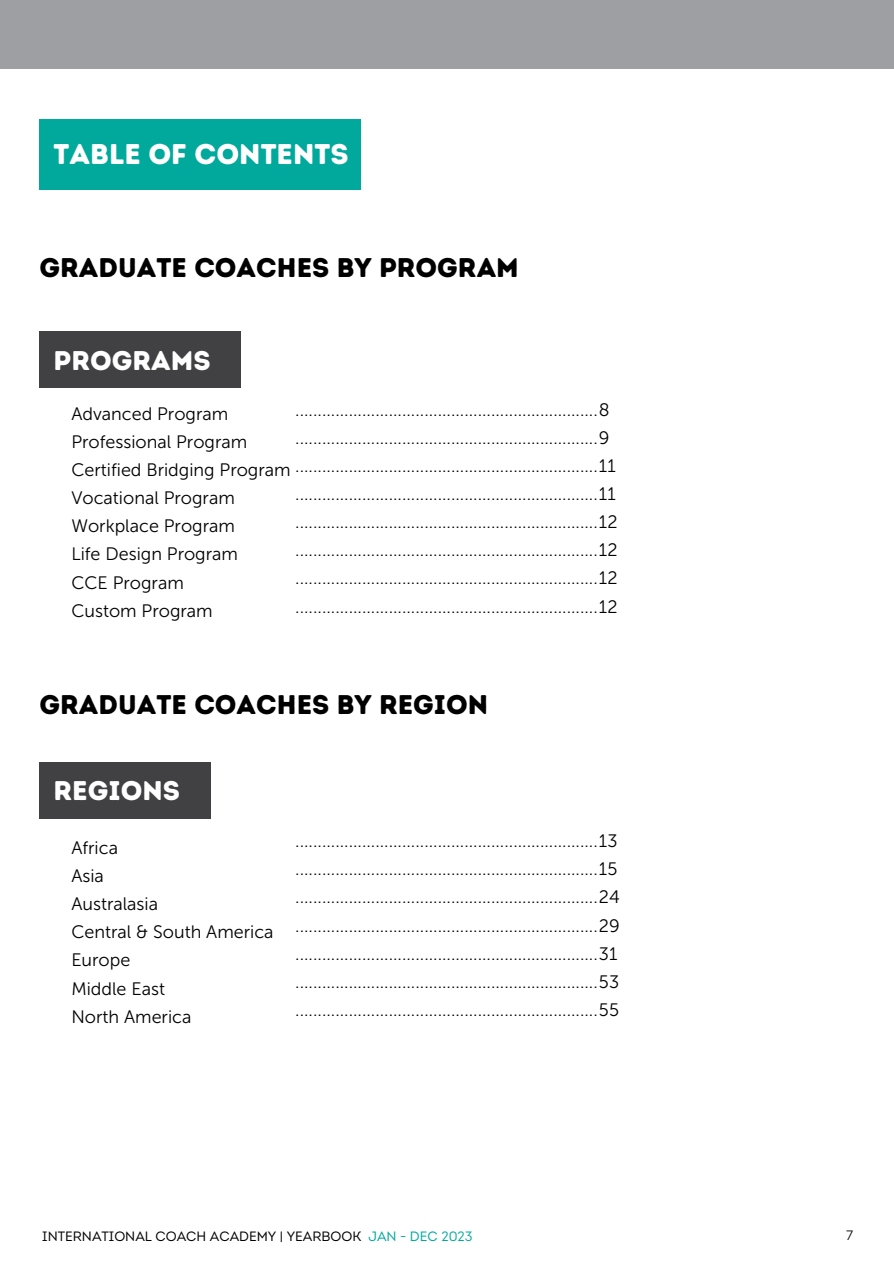
<style>
.page{position:relative;width:894px;height:1264px;background:#fff}
.page>*{position:absolute;margin:0;border:0;box-sizing:border-box;transform-origin:0 0}
.t1{font:28.5px "Intro Rust Base";color:#fff}
.t2{font:27px "Intro Rust Base";color:#000}
.t3{font:27px "Intro Rust Base";color:#fff}
.t4{font:18px/28.2px "Museo Sans 300";color:#000}
.t5{font:13.5px "Intro";color:#000}
.t6{font:13.5px "Intro";color:#01a99d}
.t7{font:13.5px "Museo Sans 300";color:#000}
</style>
<div class="page">
<div style="left:0;top:0;width:893px;height:68px;background:#9d9fa2"></div>
<div style="left:39px;top:332px;width:202px;height:56px;background:#414042"></div>
<div style="left:39px;top:762px;width:171px;height:57px;background:#414042"></div>
<div style="left:39px;top:119px;width:322px;height:71px;background:#01a99d"></div>
<p class="t1" style="left:54px;top:137px;width:296px">TABLE OF CONTENTS</p>
<h2 class="t2" style="left:39px;top:251px;width:480px">GRADUATE COACHES BY PROGRAM</h2>
<h2 class="t3" style="left:54px;top:344px;width:158px">PROGRAMS</h2>
<p class="t4" style="left:295px;top:395px;width:316px">....................................................................8</p>
<p class="t4" style="left:295px;top:423px;width:316px">....................................................................9</p>
<h3 class="t4" style="left:295px;top:451px;width:322px">....................................................................11</h3>
<h2 class="t4" style="left:295px;top:479px;width:322px">....................................................................11</h2>
<h1 class="t4" style="left:295px;top:508px;width:323px">....................................................................12</h1>
<h3 class="t4" style="left:295px;top:536px;width:323px">....................................................................12</h3>
<p class="t4" style="left:295px;top:564px;width:323px">....................................................................12</p>
<p class="t4" style="left:295px;top:592px;width:323px">....................................................................12</p>
<h1 class="t4" style="left:71px;top:399px;width:221px">Advanced Program<br>Professional Program<br>Certified Bridging Program<br>Vocational Program<br>Workplace Program<br>Life Design Program<br>CCE Program<br>Custom Program</h1>
<p class="t2" style="left:39px;top:688px;width:450px">GRADUATE COACHES BY REGION</p>
<p class="t3" style="left:54px;top:774px;width:128px">REGIONS</p>
<h3 class="t4" style="left:71px;top:833px;width:204px">Africa<br>Asia<br>Australasia<br>Central &amp; South America<br>Europe<br>Middle East<br>North America</h3>
<p class="t4" style="left:295px;top:827px;width:323px">....................................................................13</p>
<p class="t4" style="left:295px;top:855px;width:323px">....................................................................15</p>
<p class="t4" style="left:295px;top:883px;width:326px">....................................................................24</p>
<p class="t4" style="left:295px;top:911px;width:326px">....................................................................29</p>
<h3 class="t4" style="left:295px;top:939px;width:323px">....................................................................31</h3>
<p class="t4" style="left:295px;top:967px;width:325px">....................................................................53</p>
<p class="t4" style="left:295px;top:995px;width:325px">....................................................................55</p>
<p class="t5" style="left:42px;top:1231px;width:320px">INTERNATIONAL COACH ACADEMY | YEARBOOK</p>
<p class="t6" style="left:368px;top:1231px;width:106px">JAN - DEC 2023</p>
<p class="t7" style="left:845px;top:1227px;width:9px">7</p>
</div>
